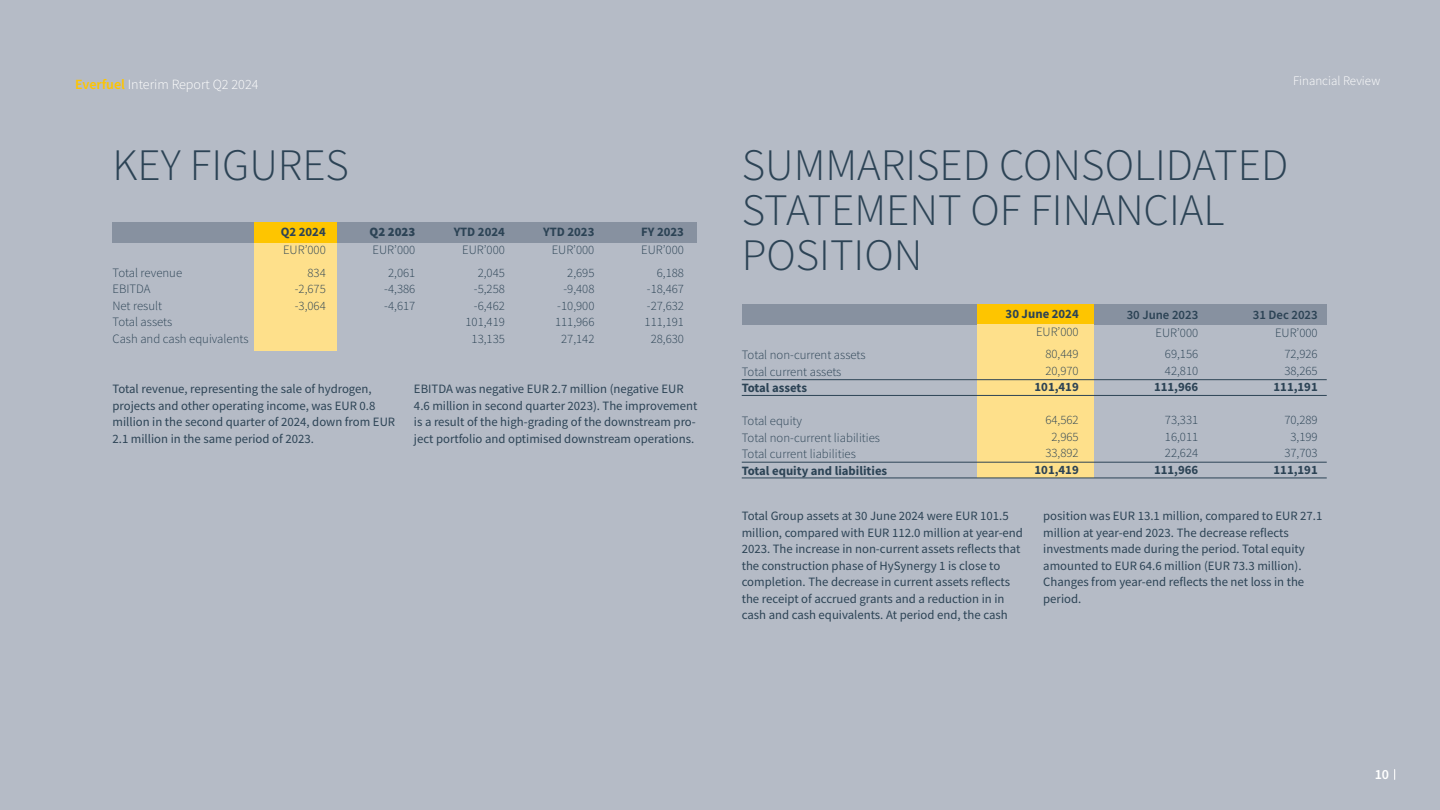
<style>
.page{position:relative;width:1440px;height:810px;background:#b5bbc6}
.page>*{position:absolute;margin:0;border:0;box-sizing:border-box;transform-origin:0 0}
.t1{font:300 45px/45px "Source Sans Pro";color:#2c4355}
.t2{font:300 14.1px "Source Sans Pro";color:#fff}
.t3{font:600 14.1px "Source Sans Pro";color:#fff}
.t4{font:300 12.9px "Source Sans Pro";color:#fff}
.t5{font:12.75px/16.5px "Source Sans Pro";color:#2c4355}
.t6{font:300 12.75px/16.5px "Source Sans Pro";color:#2c4355}
.t7{font:700 12.75px "Source Sans Pro";color:#2c4355}
.t8{font:600 12.75px "Source Sans Pro";color:#2c4355}
.t9{font:900 12.75px "Source Sans Pro";color:#2c4355}
.s1{font-weight:600;color:#fec500}
</style>
<div class="page">
<div style="left:112px;top:222px;width:586px;height:20px;background:#8791a0"></div>
<div style="left:254px;top:242px;width:83px;height:109px;background:#fee08b"></div>
<div style="left:254px;top:222px;width:83px;height:20px;background:#fec500"></div>
<div style="left:742px;top:304px;width:585px;height:21px;background:#8791a0"></div>
<div style="left:977px;top:304px;width:117px;height:21px;background:#fec500"></div>
<div style="left:977px;top:325px;width:117px;height:153px;background:#fee08b"></div>
<hr style="left:742px;top:379px;width:585px;height:1px;background:#2c4355">
<hr style="left:742px;top:395px;width:585px;height:1px;background:#2c4355">
<hr style="left:742px;top:462px;width:585px;height:1px;background:#2c4355">
<hr style="left:742px;top:478px;width:585px;height:1px;background:#2c4355">
<p class="t2" style="left:75px;top:76px;width:185px"><span class="s1">Everfuel</span> Interim Report Q2 2024</p>
<p class="t4" style="left:1293px;top:73px;width:89px">Financial Review</p>
<h1 class="t1" style="left:112px;top:143px;width:238px">KEY FIGURES</h1>
<h1 class="t1" style="left:742px;top:143px;width:548px">SUMMARISED CONSOLIDATED<br>STATEMENT OF FINANCIAL</h1>
<p class="t7" style="left:281px;top:223px;width:46px">Q2 2024</p>
<p class="t6" style="left:283px;top:241px;width:44px">EUR’000</p>
<p class="t9" style="left:370px;top:223px;width:47px">Q2 2023</p>
<p class="t6" style="left:373px;top:241px;width:44px">EUR’000</p>
<p class="t7" style="left:454px;top:223px;width:53px">YTD 2024</p>
<p class="t6" style="left:462px;top:241px;width:44px">EUR’000</p>
<p class="t7" style="left:543px;top:223px;width:53px">YTD 2023</p>
<p class="t6" style="left:552px;top:241px;width:44px">EUR’000</p>
<p class="t7" style="left:641px;top:223px;width:44px">FY 2023</p>
<p class="t6" style="left:641px;top:241px;width:44px">EUR’000</p>
<h1 class="t1" style="left:742px;top:233px;width:182px">POSITION</h1>
<p class="t6" style="left:112px;top:264px;width:71px">Total revenue</p>
<p class="t6" style="left:295px;top:264px;width:33px;text-align:justify;text-indent:13px">834 -2,675 -3,064</p>
<p class="t6" style="left:384px;top:264px;width:33px;text-align:justify">2,061 -4,386 -4,617</p>
<p class="t6" style="left:465px;top:264px;width:41px;text-align:right">2,045 -5,258 -6,462<br>101,419<br>13,135</p>
<p class="t6" style="left:555px;top:264px;width:41px;text-align:right">2,695 -9,408 -10,900<br>111,966<br>27,142</p>
<p class="t6" style="left:645px;top:264px;width:41px;text-align:right">6,188 -18,467 -27,632<br>111,191<br>28,630</p>
<p class="t6" style="left:112px;top:281px;width:138px">EBITDA<br>Net result<br>Total assets<br>Cash and cash equivalents</p>
<p class="t7" style="left:1006px;top:305px;width:75px">30 June 2024</p>
<p class="t6" style="left:1036px;top:324px;width:44px">EUR’000</p>
<p class="t8" style="left:1127px;top:306px;width:73px">30 June 2023</p>
<p class="t6" style="left:1156px;top:324px;width:44px">EUR’000</p>
<p class="t8" style="left:1253px;top:306px;width:66px">31 Dec 2023</p>
<p class="t6" style="left:1275px;top:324px;width:44px">EUR’000</p>
<p class="t5" style="left:112px;top:381px;width:284px">Total revenue, representing the sale of hydrogen, projects and other operating income, was EUR 0.8 million in the second quarter of 2024, down from EUR 2.1 million in the same period of 2023.</p>
<p class="t5" style="left:414px;top:381px;width:285px">EBITDA was negative EUR 2.7 million (negative EUR 4.6 million in second quarter 2023). The improvement is a result of the high-grading of the downstream pro&shy;ject portfolio and optimised downstream operations.</p>
<p class="t6" style="left:742px;top:347px;width:125px">Total non-current assets<br>Total current assets</p>
<p class="t7" style="left:742px;top:379px;width:67px">Total assets</p>
<p class="t6" style="left:742px;top:413px;width:140px">Total equity<br>Total non-current liabilities<br>Total current liabilities</p>
<p class="t7" style="left:742px;top:462px;width:147px">Total equity and liabilities</p>
<p class="t6" style="left:1045px;top:346px;width:35px">80,449<br>20,970</p>
<p class="t7" style="left:1035px;top:379px;width:46px">101,419</p>
<p class="t6" style="left:1045px;top:412px;width:35px;text-align:center">64,562<br>2,965<br>33,892</p>
<p class="t7" style="left:1035px;top:461px;width:46px">101,419</p>
<p class="t6" style="left:1165px;top:346px;width:35px">69,156<br>42,810</p>
<p class="t7" style="left:1154px;top:379px;width:46px">111,966</p>
<p class="t6" style="left:1165px;top:412px;width:35px;text-align:justify">73,331<br>16,011<br>22,624</p>
<p class="t7" style="left:1154px;top:461px;width:46px">111,966</p>
<p class="t6" style="left:1284px;top:346px;width:35px">72,926<br>38,265</p>
<p class="t7" style="left:1274px;top:379px;width:46px">111,191</p>
<p class="t6" style="left:1284px;top:412px;width:35px;text-align:center">70,289<br>3,199<br>37,703</p>
<p class="t7" style="left:1274px;top:461px;width:46px">111,191</p>
<p class="t5" style="left:742px;top:508px;width:283px">Total Group assets at 30 June 2024 were EUR 101.5 million, compared with EUR 112.0 million at year-end 2023. The increase in non-current assets reflects that the construction phase of HySynergy 1 is close to completion. The decrease in current assets reflects the receipt of accrued grants and a reduction in in cash and cash equivalents. At period end, the cash</p>
<p class="t5" style="left:1043px;top:508px;width:281px">position was EUR 13.1 million, compared to EUR 27.1 million at year-end 2023. The decrease reflects investments made during the period. Total equity amounted to EUR 64.6 million (EUR 73.3 million).<br>Changes from year-end reflects the net loss in the period.</p>
<p class="t3" style="left:1375px;top:765px;width:16px">10</p>
</div>
